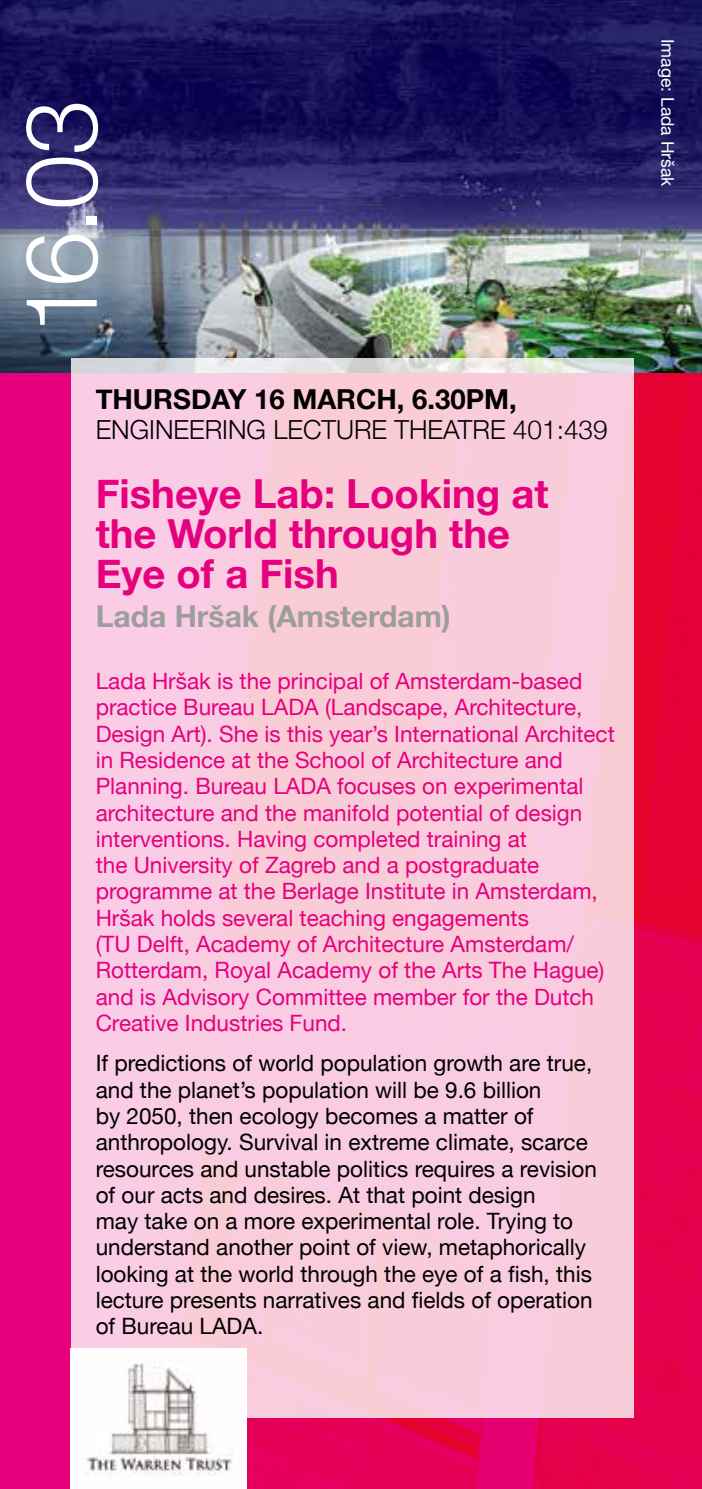
<style>
.page{position:relative;width:702px;height:1489px;background:#fff}
.page>*{position:absolute;margin:0;border:0;box-sizing:border-box;transform-origin:0 0}
.t1{font:300 100px "Helvetica Neue";color:#fff}
.t2{font:700 40px/40px "Helvetica Neue";color:#e6007d}
.t3{font:700 30px "Helvetica Neue";color:#9d9d9c}
.t4{font:700 27.5px "Helvetica Neue";color:#000}
.t5{font:300 26.25px "Helvetica Neue";color:#000}
.t6{font:22.5px/26.2px "Helvetica Neue";color:#e6007d}
.t7{font:22.5px/26.2px "Helvetica Neue";color:#000}
.t8{font:17.5px "Helvetica Neue";color:#fff}
</style>
<div class="page">
<img style="left:0;top:372px;width:702px;height:1116px">
<img style="left:0;top:0;width:702px;height:372px">
<div style="left:71px;top:358px;width:562px;height:1059px;background:#f9ccdf"></div>
<img style="left:71px;top:1347px;width:175px;height:141px">
<h1 class="t1" style="left:-20px;top:334px;width:236px;rotate:-90deg">16.03</h1>
<p class="t4" style="left:96px;top:378px;width:422px">THURSDAY 16 MARCH, 6.30PM,</p>
<p class="t5" style="left:96px;top:408px;width:513px">ENGINEERING LECTURE THEATRE 401:439</p>
<h2 class="t2" style="left:96px;top:474px;width:454px">Fisheye Lab: Looking at the World through the<br>Eye of a Fish</h2>
<h3 class="t3" style="left:96px;top:593px;width:356px">Lada Hršak (Amsterdam)</h3>
<p class="t6" style="left:96px;top:669px;width:520px">Lada Hršak is the principal of Amsterdam-based practice Bureau LADA (Landscape, Architecture, Design Art). She is this year’s International Architect in Residence at the School of Architecture and Planning. Bureau LADA focuses on experimental architecture and the manifold potential of design interventions. Having completed training at<br>the University of Zagreb and a postgraduate programme at the Berlage Institute in Amsterdam, Hršak holds several teaching engagements<br>(TU Delft, Academy of Architecture Amsterdam/ Rotterdam, Royal Academy of the Arts The Hague) and is Advisory Committee member for the Dutch Creative Industries Fund.</p>
<p class="t7" style="left:96px;top:1051px;width:502px">If predictions of world population growth are true, and the planet’s population will be 9.6 billion<br>by 2050, then ecology becomes a matter of anthropology. Survival in extreme climate, scarce resources and unstable politics requires a revision of our acts and desires. At that point design<br>may take on a more experimental role. Trying to understand another point of view, metaphorically looking at the world through the eye of a fish, this lecture presents narratives and fields of operation of Bureau LADA.</p>
<p class="t8" style="left:680px;top:39px;width:149px;rotate:90deg">Image: Lada Hršak</p>
</div>
